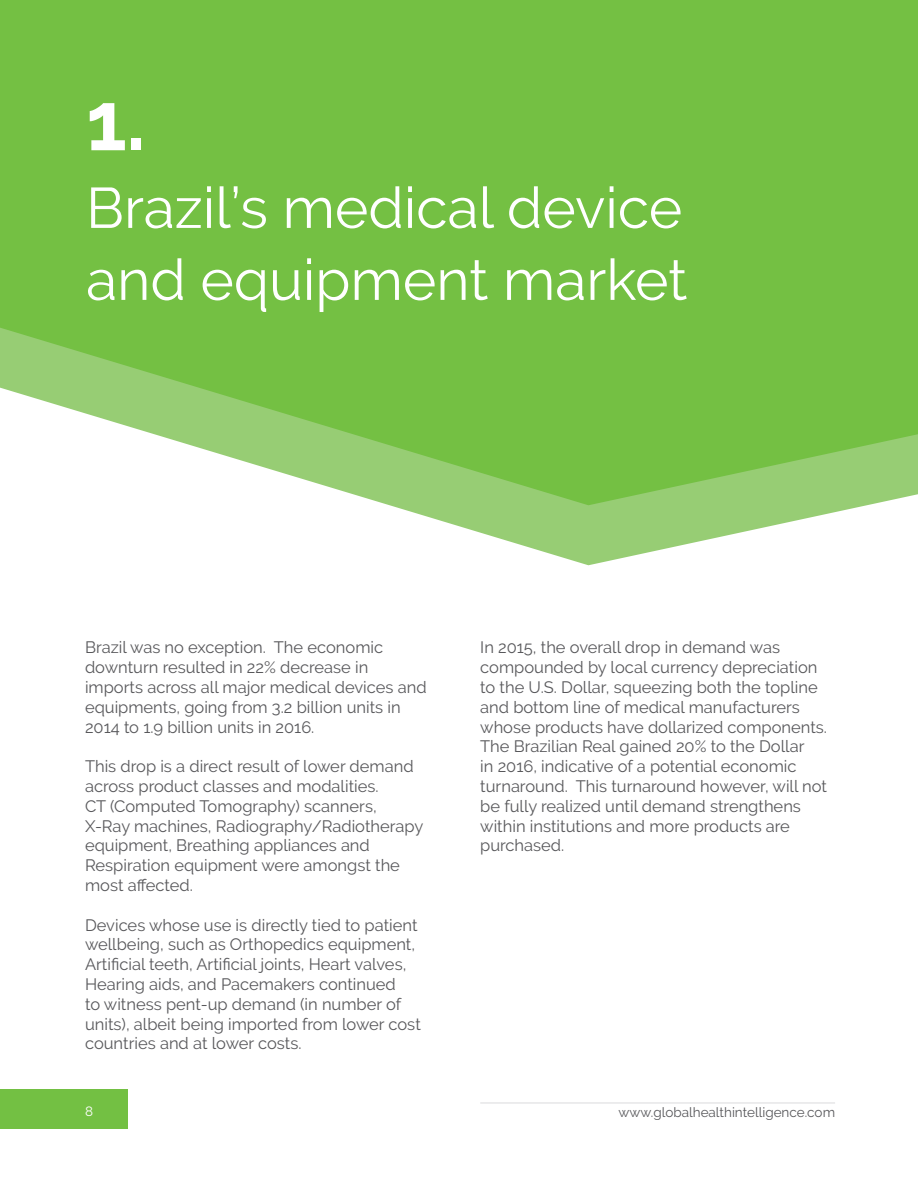
<style>
.page{position:relative;width:918px;height:1188px;background:#fff}
.page>*{position:absolute;margin:0;border:0;box-sizing:border-box;transform-origin:0 0}
.t1{font:700 82.5px "Raleway";color:#fff}
.t2{font:57px/72px "Raleway";color:#fff}
.t3{font:16.5px/19.8px "Raleway";color:#58585b}
.t4{font:13.5px "Raleway";color:#58585b}
.t5{font:13.5px "Raleway";color:#fff}
</style>
<div class="page">
<div style="left:0;top:1089px;width:128px;height:40px;background:#73c043"></div>
<hr style="left:480px;top:1102px;width:355px;height:2px;background:#e6e7e8">
<svg style="left:389px;top:505px;width:479px;height:60px"></svg>
<svg style="left:0;top:0;width:918px;height:505px;background:#7ec450"></svg>
<h1 class="t1" style="left:86px;top:73px;width:61px">1.</h1>
<h2 class="t2" style="left:86px;top:172px;width:603px">Brazil’s medical device and equipment market</h2>
<p class="t3" style="left:85px;top:638px;width:343px">Brazil was no exception. The economic downturn resulted in 22% decrease in imports across all major medical devices and equipments, going from 3.2 billion units in 2014 to 1.9 billion units in 2016.</p>
<p class="t3" style="left:85px;top:756px;width:340px">This drop is a direct result of lower demand across product classes and modalities.<br>CT (Computed Tomography) scanners, X-Ray machines, Radiography/Radiotherapy equipment, Breathing appliances and Respiration equipment were amongst the most affected.</p>
<p class="t3" style="left:85px;top:915px;width:337px">Devices whose use is directly tied to patient wellbeing, such as Orthopedics equipment, Artificial teeth, Artificial joints, Heart valves, Hearing aids, and Pacemakers continued<br>to witness pent-up demand (in number of units), albeit being imported from lower cost countries and at lower costs.</p>
<p class="t3" style="left:480px;top:638px;width:348px">In 2015, the overall drop in demand was compounded by local currency depreciation to the U.S. Dollar, squeezing both the topline and bottom line of medical manufacturers whose products have dollarized components.<br>The Brazilian Real gained 20% to the Dollar<br>in 2016, indicative of a potential economic turnaround. This turnaround however, will not be fully realized until demand strengthens within institutions and more products are purchased.</p>
<p class="t5" style="left:85px;top:1103px;width:10px">8</p>
<p class="t4" style="left:619px;top:1104px;width:218px">www.globalhealthintelligence.com</p>
</div>
